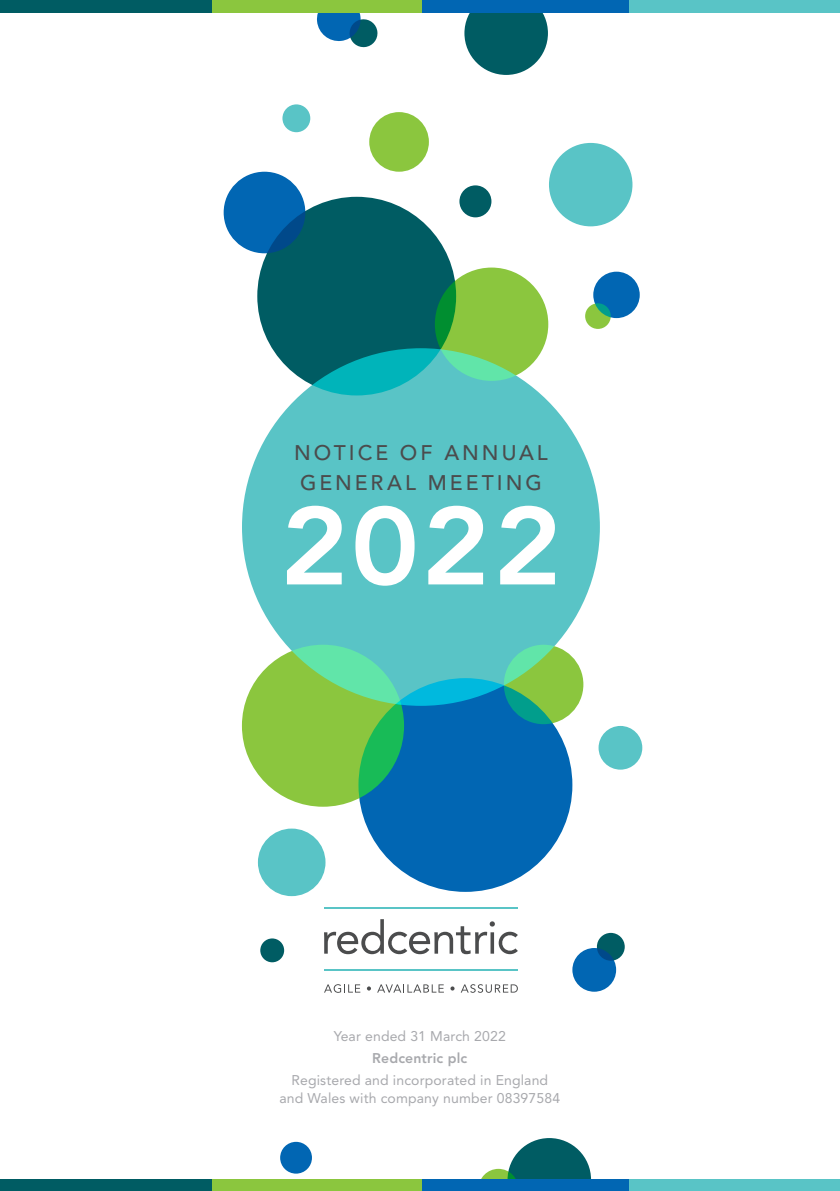
<style>
.page{position:relative;width:840px;height:1191px;background:#fff}
.page>*{position:absolute;margin:0;border:0;box-sizing:border-box;transform-origin:0 0}
.t1{font:800 109.2px "Avenir LT Std";color:#fff;scale:1.06 1}
.Italic_subhead_2022{font:500 21px/30px "Avenir LT Std";letter-spacing:.14em;color:#4b4c4d}
.Italic_subhead_2021{font:14px/18px "Avenir LT Std";letter-spacing:.01em;color:#a8a9ad;text-align:center}
.Italic_subhead_2021-2{font:800 14px "Avenir LT Std";letter-spacing:.01em;color:#a8a9ad}
</style>
<div class="page">
<svg style="left:481px;top:1138px;width:109px;height:41px"></svg>
<div style="left:242px;top:348px;width:357px;height:358px;background:#59c4c6;border-radius:50%"></div>
<div style="left:598px;top:726px;width:44px;height:43px;background:#59c4c6;border-radius:50%"></div>
<svg style="left:324px;top:919px;width:193px;height:36px"></svg>
<svg style="left:324px;top:984px;width:36px;height:8px"></svg>
<svg style="left:366px;top:986px;width:5px;height:4px"></svg>
<svg style="left:377px;top:984px;width:66px;height:8px"></svg>
<svg style="left:450px;top:986px;width:4px;height:4px"></svg>
<svg style="left:461px;top:984px;width:56px;height:8px"></svg>
<hr style="left:324px;top:969px;width:193px;height:1px;background:#59c4c6">
<hr style="left:324px;top:907px;width:193px;height:1px;background:#59c4c6">
<div style="left:257px;top:197px;width:199px;height:198px;background:#005c63;border-radius:50%"></div>
<div style="left:223px;top:172px;width:82px;height:81px;background:#0166b3;border-radius:50%"></div>
<div style="left:282px;top:104px;width:28px;height:28px;background:#59c4c6;border-radius:50%"></div>
<svg style="left:434px;top:267px;width:114px;height:114px;background:#79c34a"></svg>
<div style="left:548px;top:143px;width:84px;height:83px;background:#59c4c6;border-radius:50%"></div>
<div style="left:593px;top:272px;width:46px;height:46px;background:#0166b3;border-radius:50%"></div>
<svg style="left:242px;top:644px;width:162px;height:162px;background:#83cb51"></svg>
<div style="left:358px;top:678px;width:214px;height:214px;background:#0166b3;border-radius:50%"></div>
<div style="left:258px;top:828px;width:67px;height:68px;background:#59c4c6;border-radius:50%"></div>
<div style="left:260px;top:938px;width:24px;height:24px;background:#005c63;border-radius:50%"></div>
<div style="left:596px;top:933px;width:28px;height:27px;background:#005c63;border-radius:50%"></div>
<svg style="left:503px;top:644px;width:80px;height:80px;background:#6cc45f"></svg>
<svg style="left:584px;top:303px;width:26px;height:26px"></svg>
<div style="left:459px;top:185px;width:32px;height:32px;background:#005c63;border-radius:50%"></div>
<div style="left:572px;top:948px;width:43px;height:43px;background:#0166b3;border-radius:50%"></div>
<div style="left:280px;top:1141px;width:32px;height:32px;background:#0166b3;border-radius:50%"></div>
<svg style="left:317px;top:13px;width:61px;height:35px"></svg>
<div style="left:369px;top:112px;width:59px;height:60px;background:#8bc63e;border-radius:50%"></div>
<svg style="left:464px;top:13px;width:83px;height:62px;background:#27757b"></svg>
<div style="left:0;top:0;width:212px;height:13px;background:#005c63"></div>
<div style="left:420px;top:0;width:209px;height:13px;background:#0166b3"></div>
<div style="left:212px;top:0;width:209px;height:13px;background:#8bc63e"></div>
<div style="left:629px;top:0;width:210px;height:13px;background:#59c4c6"></div>
<div style="left:0;top:1179px;width:212px;height:12px;background:#005c63"></div>
<div style="left:420px;top:1179px;width:209px;height:12px;background:#0166b3"></div>
<div style="left:212px;top:1179px;width:209px;height:12px;background:#8bc63e"></div>
<div style="left:629px;top:1179px;width:210px;height:12px;background:#59c4c6"></div>
<p class="Italic_subhead_2022" style="left:294px;top:438px;width:255px">NOTICE OF ANNUAL<br>GENERAL MEETING</p>
<p class="t1" style="left:280px;top:482px;width:267px">2022</p>
<p class="Italic_subhead_2021" style="left:333px;top:1027px;width:173px">Year ended 31 March 2022</p>
<p class="Italic_subhead_2021-2" style="left:372px;top:1049px;width:96px">Redcentric plc</p>
<p class="Italic_subhead_2021" style="left:279px;top:1071px;width:282px">Registered and incorporated in England and Wales with company number 08397584</p>
</div>
